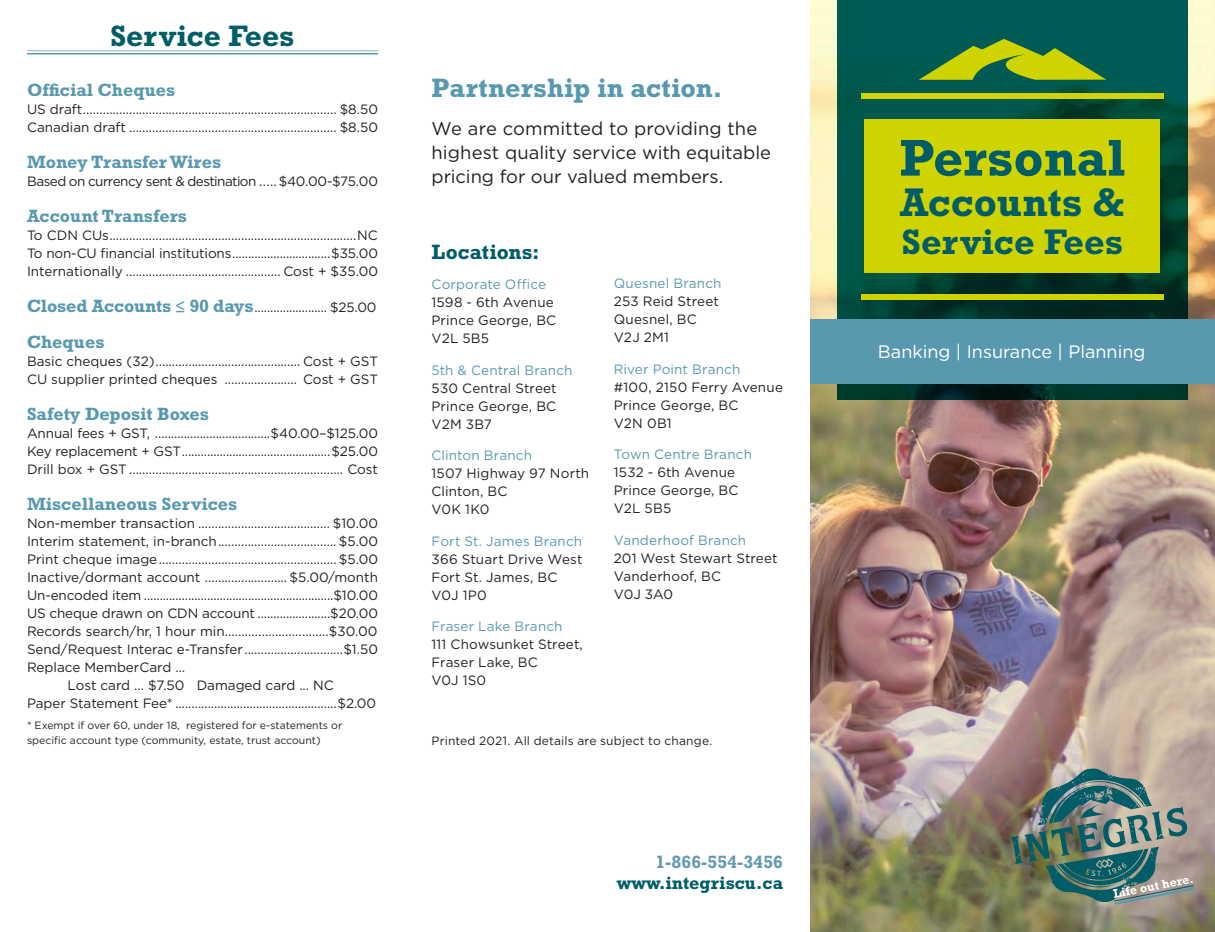
<style>
.page{position:relative;width:1215px;height:932px;background:#fff}
.page>*{position:absolute;margin:0;border:0;box-sizing:border-box;transform-origin:0 0}
.t1{font:700 52.5px "Rockwell Std";color:#005d67}
.t2{font:700 40.5px "Rockwell Std";color:#005d67}
.t3{font:700 36px "Rockwell Std";color:#005d67}
.fees-white{font:700 30px "Rockwell Std";color:#005d67}
.locations{font:700 27px "Rockwell Std";letter-spacing:.005em;color:#5999af}
.locations-2{font:700 21px "Rockwell Std";color:#005d67}
.locations-3{font:18.3px/24px "Gotham";color:#231f20}
.fees-white-2{font:700 18px "Rockwell Std";color:#5999af}
.t4{font:18px "Gotham";color:#fff}
.t5{font:700 18px "Rockwell Std";color:#005d67}
.t6{font:700 18px "Rockwell Std";color:#6399ae}
.fees-white-3{font:13.5px/18px "Gotham";color:#231f20}
.locations-4{font:13.5px/18px "Gotham";letter-spacing:.01em;color:#231f20}
.fees-white-4{font:13.5px "Gotham";letter-spacing:-.04em;color:#231f20}
.locations-5{font:12px "Gotham";letter-spacing:.015em;color:#231f20}
.t7{font:10.5px/15px "Gotham";color:#231f20}
.s1{font-family:"Rockwell Std";font-weight:700;font-size:18px;color:#5999af}
.s2{color:#5999af}
</style>
<div class="page">
<img style="left:810px;top:0;width:405px;height:932px">
<img style="left:1002px;top:757px;width:195px;height:156px">
<svg style="left:837px;top:0;width:351px;height:400px;background:#044c3e"></svg>
<div style="left:810px;top:319px;width:405px;height:64px;background:#5999af"></div>
<div style="left:865px;top:119px;width:295px;height:153px;background:#cfd400"></div>
<svg style="left:917px;top:33px;width:192px;height:49px;background:#528a32"></svg>
<div style="left:861px;top:93px;width:303px;height:5px;background:#cfd400"></div>
<div style="left:861px;top:294px;width:303px;height:5px;background:#cfd400"></div>
<hr style="left:27px;top:50px;width:351px;height:1px;background:#91b6bc">
<hr style="left:27px;top:53px;width:351px;height:1px;background:#5999af">
<p class="fees-white" style="left:110px;top:18px;width:186px">Service Fees</p>
<p class="fees-white-2" style="left:27px;top:79px;width:150px">Official Cheques</p>
<p class="fees-white-3" style="left:27px;top:100px;width:353px">US draft............................................................................. $8.50<br>Canadian draft ............................................................... $8.50</p>
<p class="fees-white-2" style="left:27px;top:151px;width:196px">Money Transfer Wires</p>
<p class="fees-white-4" style="left:27px;top:172px;width:353px">Based on currency sent &amp; destination ..... $40.00-$75.00</p>
<p class="fees-white-2" style="left:27px;top:205px;width:162px">Account Transfers</p>
<p class="fees-white-3" style="left:27px;top:226px;width:353px">To CDN CUs...........................................................................NC<br>To non-CU financial institutions...............................$35.00</p>
<p class="fees-white-3" style="left:27px;top:262px;width:352px">Internationally ............................................... Cost + $35.00</p>
<p class="fees-white-3" style="left:27px;top:298px;width:351px"><span class="s1">Closed Accounts ≤ 90 days</span>....................... $25.00</p>
<p class="fees-white-2" style="left:27px;top:331px;width:79px">Cheques</p>
<p class="fees-white-3" style="left:27px;top:352px;width:353px">Basic cheques (32)............................................ Cost + GST</p>
<p class="fees-white-3" style="left:27px;top:370px;width:352px">CU supplier printed cheques ...................... Cost + GST</p>
<p class="fees-white-2" style="left:27px;top:403px;width:183px">Safety Deposit Boxes</p>
<p class="fees-white-3" style="left:27px;top:424px;width:353px">Annual fees + GST, ....................................$40.00–$125.00</p>
<p class="fees-white-3" style="left:27px;top:442px;width:353px">Key replacement + GST...............................................$25.00<br>Drill box + GST ................................................................. Cost</p>
<p class="fees-white-2" style="left:27px;top:493px;width:212px">Miscellaneous Services</p>
<p class="fees-white-3" style="left:27px;top:514px;width:353px">Non-member transaction ........................................ $10.00</p>
<p class="fees-white-3" style="left:27px;top:532px;width:352px;text-align:justify">Interim statement, in-branch.................................... $5.00<br>Print cheque image...................................................... $5.00<br>Inactive/dormant account ......................... $5.00/month</p>
<p class="fees-white-3" style="left:27px;top:586px;width:353px">Un-encoded item ............................................................$10.00<br>US cheque drawn on CDN account .......................$20.00</p>
<p class="fees-white-3" style="left:27px;top:622px;width:352px">Records search/hr, 1 hour min...............................$30.00</p>
<p class="fees-white-3" style="left:27px;top:640px;width:353px">Send/Request Interac e-Transfer..............................$1.50</p>
<p class="fees-white-3" style="left:27px;top:658px;width:160px">Replace MemberCard …</p>
<p class="fees-white-3" style="left:68px;top:676px;width:268px">Lost card ... $7.50 Damaged card ... NC</p>
<p class="fees-white-3" style="left:27px;top:694px;width:351px">Paper Statement Fee* ..................................................$2.00</p>
<p class="t7" style="left:27px;top:717px;width:317px">* Exempt if over 60, under 18, registered for e-statements or specific account type (community, estate, trust account)</p>
<p class="locations" style="left:432px;top:72px;width:292px">Partnership in action.</p>
<p class="locations-3" style="left:432px;top:116px;width:341px">We are committed to providing the highest quality service with equitable pricing for our valued members.</p>
<p class="locations-2" style="left:432px;top:239px;width:110px">Locations:</p>
<p class="locations-4" style="left:432px;top:275px;width:126px"><span class="s2">Corporate Office<br></span>1598 - 6th Avenue<br>Prince George, BC<br>V2L 5B5</p>
<p class="locations-4" style="left:432px;top:360px;width:143px"><span class="s2">5th &amp; Central Branch<br></span>530 Central Street<br>Prince George, BC<br>V2M 3B7</p>
<p class="locations-4" style="left:432px;top:446px;width:159px"><span class="s2">Clinton Branch<br></span>1507 Highway 97 North<br>Clinton, BC<br>V0K 1K0</p>
<p class="locations-4" style="left:432px;top:531px;width:153px"><span class="s2">Fort St. James Branch<br></span>366 Stuart Drive West<br>Fort St. James, BC<br>V0J 1P0</p>
<p class="locations-4" style="left:432px;top:617px;width:153px"><span class="s2">Fraser Lake Branch<br></span>111 Chowsunket Street,<br>Fraser Lake, BC<br>V0J 1S0</p>
<p class="locations-4" style="left:614px;top:274px;width:109px"><span class="s2">Quesnel Branch<br></span>253 Reid Street<br>Quesnel, BC<br>V2J 2M1</p>
<p class="locations-4" style="left:614px;top:360px;width:171px"><span class="s2">River Point Branch<br></span>#100, 2150 Ferry Avenue<br>Prince George, BC<br>V2N 0B1</p>
<p class="locations-4" style="left:614px;top:445px;width:140px"><span class="s2">Town Centre Branch<br></span>1532 - 6th Avenue<br>Prince George, BC<br>V2L 5B5</p>
<p class="locations-4" style="left:614px;top:531px;width:165px"><span class="s2">Vanderhoof Branch<br></span>201 West Stewart Street<br>Vanderhoof, BC<br>V0J 3A0</p>
<p class="locations-5" style="left:432px;top:733px;width:282px">Printed 2021. All details are subject to change.</p>
<p class="t6" style="left:655px;top:851px;width:129px">1-866-554-3456</p>
<p class="t5" style="left:617px;top:872px;width:168px">www.integriscu.ca</p>
<p class="t1" style="left:899px;top:127px;width:228px">Personal</p>
<p class="t2" style="left:900px;top:178px;width:226px">Accounts &amp;</p>
<p class="t3" style="left:902px;top:220px;width:223px">Service Fees</p>
<p class="t4" style="left:878px;top:340px;width:269px">Banking | Insurance | Planning</p>
</div>
